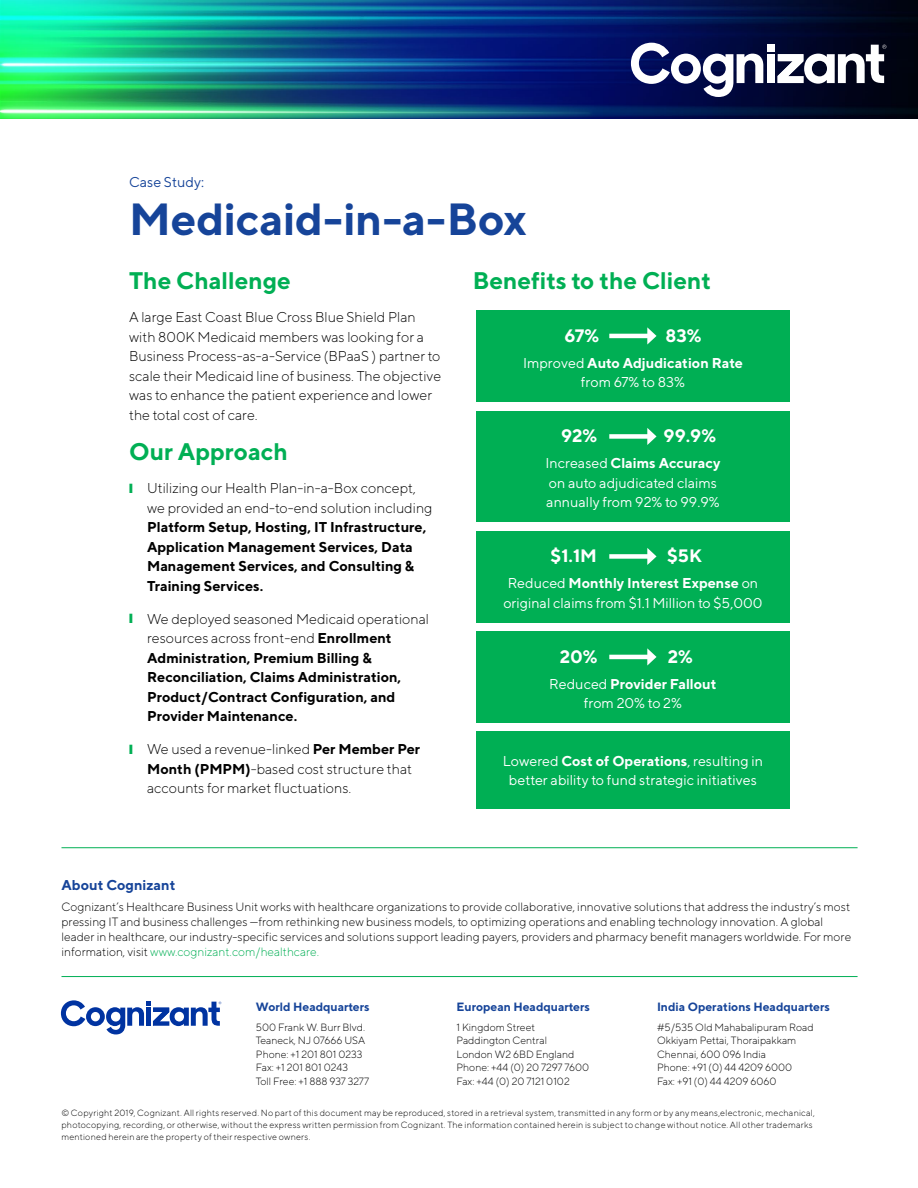
<style>
.page{position:relative;width:918px;height:1188px;background:#fff}
.page>*{position:absolute;margin:0;border:0;box-sizing:border-box;transform-origin:0 0}
.t1{font:700 45px "TT Norms";letter-spacing:-.005em;color:#164499}
.t2{font:700 24px "TT Norms";color:#00af54}
.t3{font:700 18px "TT Norms";color:#fff}
.t4{font:300 14.25px/19.5px "TT Norms";color:#000}
.t5{font:700 14.25px/19.5px "TT Norms";color:#000}
.t6{font:14.25px/19.5px "TT Norms";color:#fff;text-align:center}
.t7{font:700 14.25px "TT Norms";color:#164499}
.t8{font:14.25px "TT Norms";color:#164499}
.t9{font:300 12px/15px "TT Norms";color:#000}
.t10{font:700 12px "TT Norms";color:#164499}
.t11{font:300 10.5px/13.5px "TT Norms";color:#000}
.t12{font:300 9px/12px "TT Norms";letter-spacing:.02em;color:#000}
.s1{color:#00af54}
.s2{font-weight:300}
.s3{font-weight:700}
</style>
<div class="page">
<img style="left:0;top:0;width:918px;height:119px">
<div style="left:767px;top:45px;width:8px;height:7px;background:#fff"></div>
<div style="left:767px;top:54px;width:8px;height:29px;background:#fff"></div>
<svg style="left:631px;top:43px;width:132px;height:54px"></svg>
<svg style="left:778px;top:45px;width:108px;height:39px"></svg>
<hr style="left:61px;top:976px;width:797px;height:1px;background:#00af54">
<hr style="left:61px;top:847px;width:797px;height:1px;background:#00af54">
<svg style="left:61px;top:1000px;width:160px;height:34px"></svg>
<div style="left:476px;top:311px;width:314px;height:91px;background:#00af54"></div>
<hr style="left:609px;top:334px;width:41px;height:4px;background:#fff">
<svg style="left:647px;top:327px;width:10px;height:18px"></svg>
<div style="left:476px;top:411px;width:314px;height:111px;background:#00af54"></div>
<div style="left:609px;top:434px;width:41px;height:5px;background:#fff"></div>
<svg style="left:647px;top:428px;width:10px;height:17px"></svg>
<div style="left:476px;top:531px;width:314px;height:92px;background:#00af54"></div>
<div style="left:609px;top:554px;width:41px;height:5px;background:#fff"></div>
<svg style="left:647px;top:548px;width:10px;height:17px"></svg>
<div style="left:476px;top:632px;width:314px;height:91px;background:#00af54"></div>
<hr style="left:609px;top:655px;width:41px;height:4px;background:#fff">
<svg style="left:647px;top:648px;width:10px;height:18px"></svg>
<div style="left:476px;top:731px;width:314px;height:78px;background:#00af54"></div>
<p class="t8" style="left:129px;top:174px;width:76px">Case Study:</p>
<h1 class="t1" style="left:129px;top:191px;width:399px">Medicaid-in-a-Box</h1>
<h2 class="t2" style="left:129px;top:266px;width:163px">The Challenge</h2>
<p class="t4" style="left:129px;top:307px;width:314px">A large East Coast Blue Cross Blue Shield Plan with 800K Medicaid members was looking for a Business Process-as-a-Service (BPaaS ) partner to scale their Medicaid line of business. The objective was to enhance the patient experience and lower the total cost of care.</p>
<h2 class="t2" style="left:129px;top:437px;width:160px">Our Approach</h2>
<p class="t4" style="left:147px;top:478px;width:287px;text-indent:-18px"><span class="s1">❙</span> Utilizing our Health Plan-in-a-Box concept, we provided an end-to-end solution including</p>
<p class="t5" style="left:147px;top:517px;width:281px">Platform Setup, Hosting, IT Infrastructure, Application Management Services, Data Management Services, and Consulting &amp; Training Services.</p>
<p class="t5" style="left:147px;top:609px;width:283px;text-indent:-18px"><span class="s1">❙</span> <span class="s2">We deployed seasoned Medicaid operational resources across front-end</span> Enrollment Administration, Premium Billing &amp; Reconciliation, Claims Administration, Product/Contract Configuration, and Provider Maintenance.</p>
<p class="t4" style="left:147px;top:739px;width:275px;text-indent:-18px"><span class="s1">❙</span> We used a revenue-linked <span class="s3">Per Member Per<br>Month (PMPM)</span>-based cost structure that accounts for market fluctuations.</p>
<h2 class="t2" style="left:473px;top:266px;width:240px">Benefits to the Client</h2>
<h3 class="t3" style="left:564px;top:324px;width:36px">67%</h3>
<h3 class="t3" style="left:666px;top:324px;width:37px">83%</h3>
<p class="t6" style="left:523px;top:353px;width:221px">Improved <span class="s3">Auto Adjudication Rate </span>from 67% to 83%</p>
<h3 class="t3" style="left:561px;top:424px;width:38px">92%</h3>
<h3 class="t3" style="left:664px;top:424px;width:54px">99.9%</h3>
<p class="t6" style="left:545px;top:453px;width:176px;text-align:left">Increased <span class="s3">Claims Accuracy </span>on auto adjudicated claims annually from 92% to 99.9%</p>
<h3 class="t3" style="left:551px;top:544px;width:48px">$1.1M</h3>
<h3 class="t3" style="left:667px;top:544px;width:50px">$5K <span class="s1">_</span></h3>
<p class="t6" style="left:503px;top:573px;width:261px">Reduced <span class="s3">Monthly Interest Expense</span> on original claims from $1.1 Million to $5,000</p>
<h3 class="t3" style="left:560px;top:645px;width:39px">20%</h3>
<h3 class="t3" style="left:668px;top:645px;width:40px">2% <span class="s1">_</span></h3>
<p class="t6" style="left:549px;top:674px;width:169px">Reduced <span class="s3">Provider Fallout </span>from 20% to 2%</p>
<p class="t6" style="left:503px;top:751px;width:262px">Lowered <span class="s3">Cost of Operations</span>, resulting in better ability to fund strategic initiatives</p>
<p class="t7" style="left:61px;top:876px;width:115px">About Cognizant</p>
<p class="t9" style="left:61px;top:899px;width:791px">Cognizant’s Healthcare Business Unit works with healthcare organizations to provide collaborative, innovative solutions that address the industry’s most pressing IT and business challenges —from rethinking new business models, to optimizing operations and enabling technology innovation. A global leader in healthcare, our industry-specific services and solutions support leading payers, providers and pharmacy benefit managers worldwide. For more information, visit <span class="s1">www.cognizant.com/healthcare.</span></p>
<p class="t10" style="left:256px;top:999px;width:115px">World Headquarters</p>
<p class="t11" style="left:256px;top:1020px;width:115px">500 Frank W. Burr Blvd.<br>Teaneck, NJ 07666 USA<br>Phone: +1 201 801 0233<br>Fax: +1 201 801 0243<br>Toll Free: +1 888 937 3277</p>
<p class="t10" style="left:456px;top:999px;width:135px">European Headquarters</p>
<p class="t11" style="left:456px;top:1020px;width:134px">1 Kingdom Street<br>Paddington Central<br>London W2 6BD England<br>Phone: +44 (0) 20 7297 7600<br>Fax: +44 (0) 20 7121 0102</p>
<p class="t10" style="left:657px;top:999px;width:174px">India Operations Headquarters</p>
<p class="t11" style="left:657px;top:1020px;width:158px">#5/535 Old Mahabalipuram Road<br>Okkiyam Pettai, Thoraipakkam<br>Chennai, 600 096 India<br>Phone: +91 (0) 44 4209 6000<br>Fax: +91 (0) 44 4209 6060</p>
<p class="t12" style="left:61px;top:1107px;width:755px">© Copyright 2019, Cognizant. All rights reserved. No part of this document may be reproduced, stored in a retrieval system, transmitted in any form or by any means,electronic, mechanical, photocopying, recording, or otherwise, without the express written permission from Cognizant. The information contained herein is subject to change without notice. All other trademarks mentioned herein are the property of their respective owners.</p>
</div>
